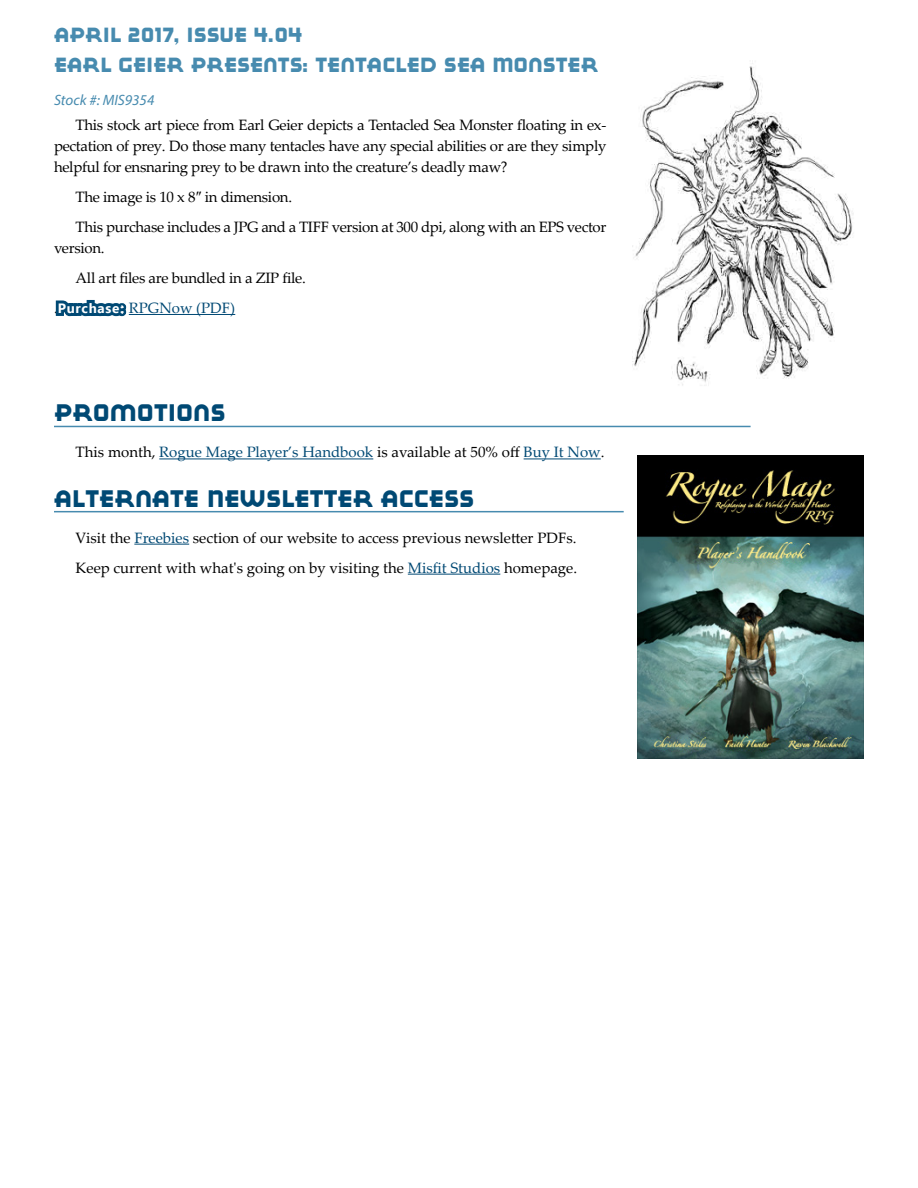
<style>
.page{position:relative;width:918px;height:1188px;background:#fff}
.page>*{position:absolute;margin:0;border:0;box-sizing:border-box;transform-origin:0 0}
.t1{font:21px "Red Circle";color:#004974}
.t2{font:18px/29.7px "Red Circle";color:#478baf}
.t3{font:15px/21px "Palatino Linotype";letter-spacing:-.02em;color:#000;text-align:justify}
.t4{font:15px/30px "Palatino Linotype";color:#000}
.t5{font:15px "Palatino Linotype";color:#004974}
.t6{font:italic 15px "Myriad Pro";color:#478baf}
.s1{color:#000}
.s2{font-family:"Ebrima";font-weight:700;font-size:13.5px;color:#fff}
.s3{color:#004974}
</style>
<div class="page">
<img style="left:637px;top:456px;width:227px;height:303px">
<img style="left:632px;top:63px;width:222px;height:323px">
<hr style="left:129px;top:314px;width:106px;height:1px;background:#004974">
<hr style="left:54px;top:426px;width:697px;height:1px;background:#478baf">
<hr style="left:159px;top:458px;width:214px;height:1px;background:#004974">
<hr style="left:524px;top:458px;width:77px;height:1px;background:#004974">
<hr style="left:54px;top:511px;width:570px;height:1px;background:#478baf">
<hr style="left:134px;top:544px;width:55px;height:1px;background:#004974">
<hr style="left:408px;top:574px;width:92px;height:1px;background:#004974">
<svg style="left:55px;top:300px;width:74px;height:17px"></svg>
<p class="t2" style="left:54px;top:20px;width:546px">APRIL 2017, ISSUE 4.04<br>EARL GEIER PRESENTS: TENTACLED SEA MONSTER</p>
<p class="t6" style="left:54px;top:90px;width:102px">Stock #: MIS9354</p>
<p class="t3" style="left:54px;top:114px;width:554px;text-indent:22px">This stock art piece from Earl Geier depicts a Tentacled Sea Monster floating in ex&shy;pectation of prey. Do those many tentacles have any special abilities or are they simply helpful for ensnaring prey to be drawn into the creature’s deadly maw?</p>
<p class="t3" style="left:76px;top:181px;width:532px;line-height:30px">The image is 10 x 8″ in dimension.<br>This purchase includes a JPG and a TIFF version at 300 dpi, along with an EPS vector</p>
<p class="t3" style="left:54px;top:237px;width:52px">version.</p>
<p class="t3" style="left:76px;top:267px;width:232px">All art files are bundled in a ZIP file.</p>
<p class="t5" style="left:54px;top:297px;width:183px"><span class="s1">.</span><span class="s2">Purchase:</span> RPGNow (PDF)</p>
<h1 class="t1" style="left:54px;top:400px;width:173px">PROMOTIONS</h1>
<p class="t5" style="left:76px;top:442px;width:530px"><span class="s1">This month,</span> Rogue Mage Player’s Handbook <span class="s1">is available at 50% off</span> Buy It Now<span class="s1">.</span></p>
<h1 class="t1" style="left:54px;top:486px;width:422px">ALTERNATE NEWSLETTER ACCESS</h1>
<p class="t4" style="left:76px;top:522px;width:503px">Visit the <span class="s3">Freebies</span> section of our website to access previous newsletter PDFs.<br>Keep current with what's going on by visiting the <span class="s3">Misfit Studios</span> homepage.</p>
</div>
